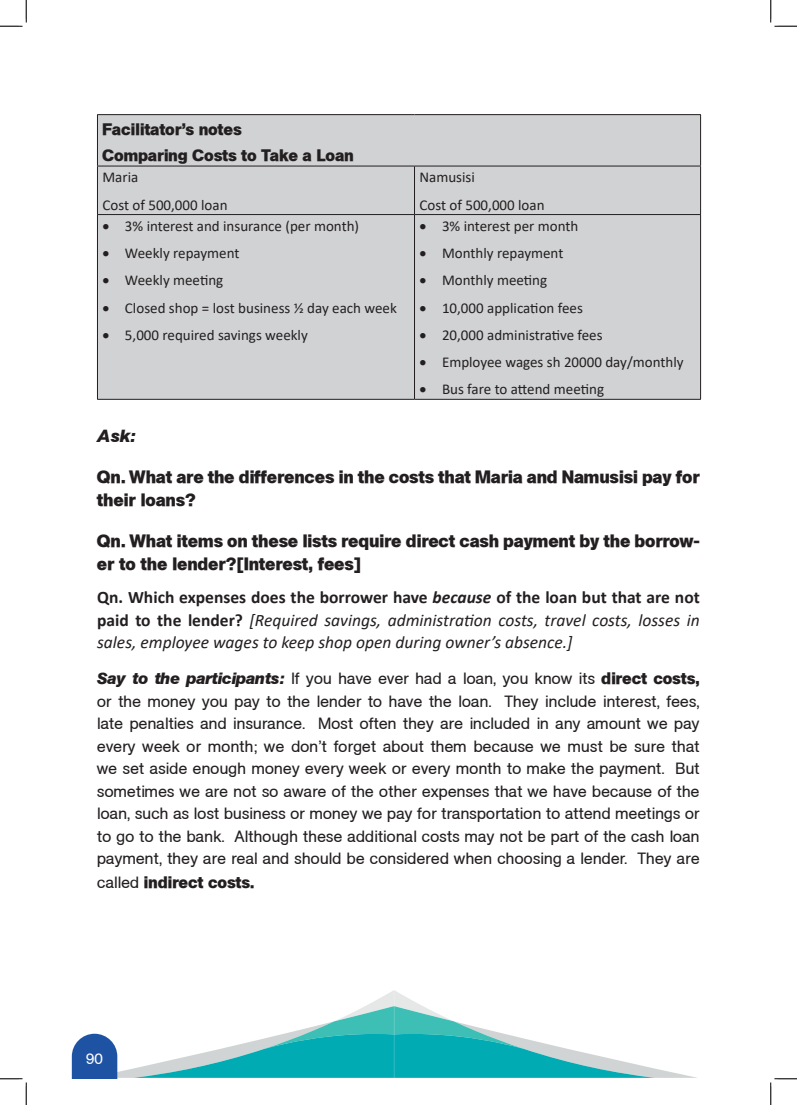
<style>
.page{position:relative;width:797px;height:1105px;background:#fff}
.page>*{position:absolute;margin:0;border:0;box-sizing:border-box;transform-origin:0 0}
.itallics{font:italic 17.5px/22.5px "Calibri";color:#231f20;text-align:justify}
.Heading_4{font:17.5px/22.5px "Agent DB Bold";color:#231f20}
.Heading_4-2{font:italic 17.5px "Agent DB Bold";color:#231f20}
.bodytext{font:16.25px/22.5px "Agent DB Normal";color:#231f20;text-align:justify}
.bodytext-2{font:16.25px "Agent DB Bold";color:#231f20}
.t1{font:15px "Calibri";color:#231f20}
.t2{font:15px "Agent DB Normal";color:#fffefc}
.s1{font-weight:700;font-style:normal}
.s2{font-weight:700}
.s3{font-family:"Agent DB Bold";font-style:italic}
.s4{font-family:"Agent DB Bold"}
.s5{font-family:"Agent DB Normal"}
</style>
<div class="page">
<svg style="left:72px;top:990px;width:625px;height:89px"></svg>
<div style="left:98px;top:115px;width:602px;height:284px;background:#d1d2d4"></div>
<hr style="left:97px;top:114px;width:317px;height:1px;background:#231f20">
<hr style="left:97px;top:115px;width:1px;height:51px;background:#231f20">
<hr style="left:414px;top:114px;width:287px;height:1px;background:#231f20">
<hr style="left:700px;top:115px;width:1px;height:51px;background:#231f20">
<hr style="left:97px;top:166px;width:317px;height:1px;background:#231f20">
<hr style="left:97px;top:166px;width:1px;height:48px;background:#231f20">
<hr style="left:414px;top:166px;width:287px;height:1px;background:#231f20">
<hr style="left:414px;top:166px;width:1px;height:48px;background:#231f20">
<hr style="left:700px;top:166px;width:1px;height:48px;background:#231f20">
<hr style="left:97px;top:214px;width:317px;height:1px;background:#231f20">
<hr style="left:97px;top:215px;width:1px;height:184px;background:#231f20">
<hr style="left:414px;top:214px;width:287px;height:1px;background:#231f20">
<hr style="left:414px;top:215px;width:1px;height:184px;background:#231f20">
<hr style="left:700px;top:215px;width:1px;height:184px;background:#231f20">
<hr style="left:97px;top:399px;width:317px;height:1px;background:#231f20">
<hr style="left:414px;top:399px;width:287px;height:1px;background:#231f20">
<svg style="left:0;top:0;width:27px;height:27px"></svg>
<svg style="left:0;top:1078px;width:27px;height:27px"></svg>
<svg style="left:770px;top:0;width:27px;height:27px"></svg>
<svg style="left:770px;top:1078px;width:27px;height:27px"></svg>
<p class="bodytext-2" style="left:102px;top:120px;width:141px">Facilitator’s notes</p>
<p class="bodytext-2" style="left:102px;top:146px;width:253px">Comparing Costs to Take a Loan</p>
<p class="t1" style="left:102px;top:167px;width:37px">Maria</p>
<p class="t1" style="left:102px;top:194px;width:127px">Cost of 500,000 loan</p>
<p class="t1" style="left:102px;top:215px;width:258px">• 3% interest and insurance (per month)</p>
<p class="t1" style="left:102px;top:243px;width:138px">• Weekly repayment</p>
<p class="t1" style="left:102px;top:270px;width:122px">• Weekly meeting</p>
<p class="t1" style="left:102px;top:297px;width:296px">• Closed shop = lost business ½ day each week</p>
<p class="t1" style="left:102px;top:324px;width:207px">• 5,000 required savings weekly</p>
<p class="t1" style="left:419px;top:167px;width:57px">Namusisi</p>
<p class="t1" style="left:419px;top:194px;width:127px">Cost of 500,000 loan</p>
<p class="t1" style="left:419px;top:215px;width:160px">• 3% interest per month</p>
<p class="t1" style="left:419px;top:243px;width:145px">• Monthly repayment</p>
<p class="t1" style="left:419px;top:270px;width:129px">• Monthly meeting</p>
<p class="t1" style="left:419px;top:297px;width:165px">• 10,000 application fees</p>
<p class="t1" style="left:419px;top:324px;width:184px">• 20,000 administrative fees</p>
<p class="t1" style="left:419px;top:352px;width:265px">• Employee wages sh 20000 day/monthly</p>
<p class="t1" style="left:419px;top:379px;width:186px">• Bus fare to attend meeting</p>
<p class="Heading_4-2" style="left:97px;top:426px;width:40px">Ask:</p>
<p class="Heading_4" style="left:97px;top:466px;width:604px">Qn. What are the differences in the costs that Maria and Namusisi pay for their loans?</p>
<p class="Heading_4" style="left:97px;top:530px;width:604px">Qn. What items on these lists require direct cash payment by the borrow&shy;er to the lender?[Interest, fees]</p>
<p class="itallics" style="left:97px;top:585px;width:604px"><span class="s1">Qn. Which expenses does the borrower have</span> <span class="s2">because</span> <span class="s1">of the loan but that are not paid to the lender?</span> [Required savings, administration costs, travel costs, losses in sales, employee wages to keep shop open during owner’s absence.]</p>
<p class="bodytext" style="left:97px;top:667px;width:604px"><span class="s3">Say to the participants:</span> If you have ever had a loan, you know its <span class="s4">direct costs, </span>or the money you pay to the lender to have the loan. They include interest, fees, late penalties and insurance. Most often they are included in any amount we pay every week or month; we don’t forget about them because we must be sure that we set aside enough money every week or every month to make the payment. But sometimes we are not so aware of the other expenses that we have because of the loan, such as lost business or money we pay for transportation to attend meetings or to go to the bank. Although these additional costs may not be part of the cash loan payment, they are real and should be considered when choosing a lender. They are</p>
<p class="bodytext-2" style="left:97px;top:873px;width:159px"><span class="s5">called</span> indirect costs.</p>
<p class="t2" style="left:87px;top:1050px;width:18px">90</p>
</div>
